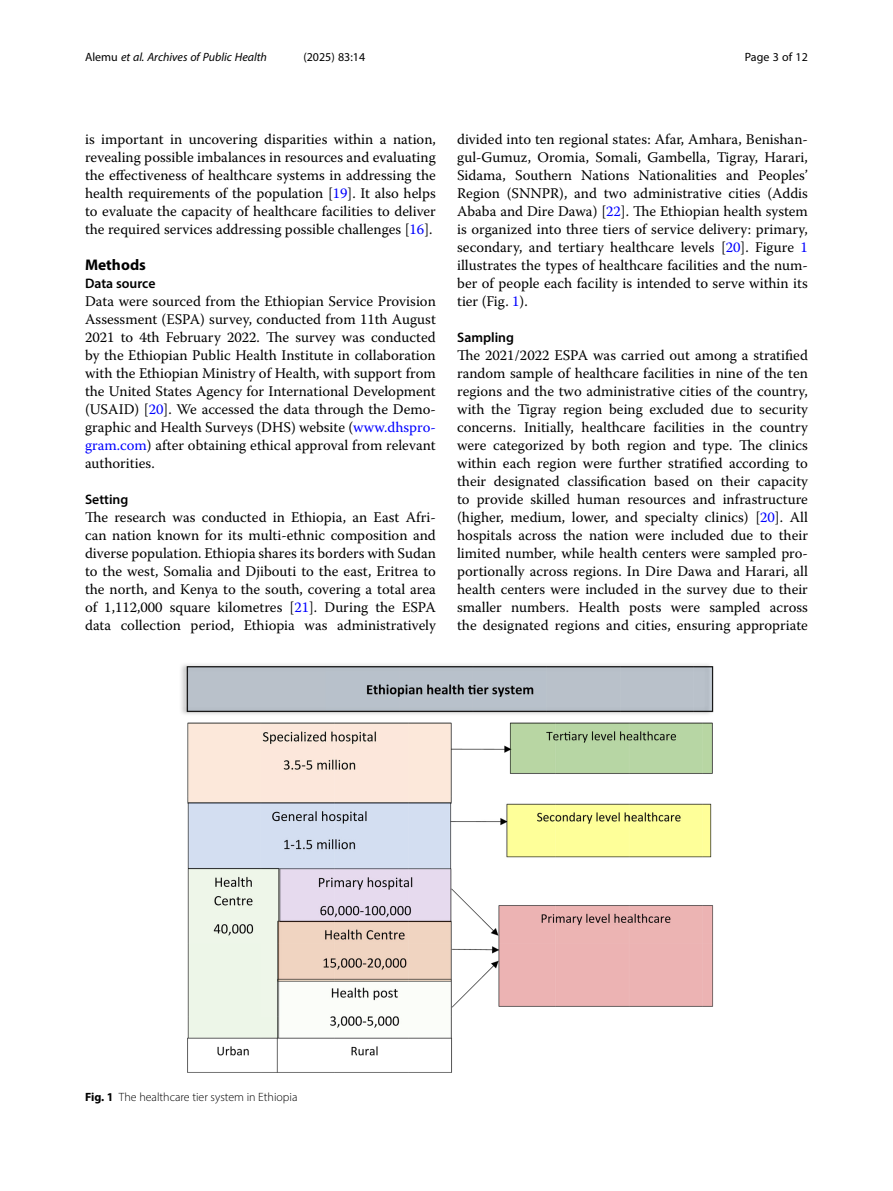
<style>
.page{position:relative;width:893px;height:1191px;background:#fff}
.page>*{position:absolute;margin:0;border:0;box-sizing:border-box;transform-origin:0 0}
.Head_1{font:700 15.45px "Myriad Pro";color:#000}
.Body_Text{font:14.7px/18px "Warnock Pro";color:#000;text-align:justify}
.Body_Text_Indent{font:14.7px/18px "Warnock Pro";color:#000;text-align:justify}
.Head_2{font:600 13.8px "Myriad Pro";color:#000}
.Head_2_After_1{font:600 13.8px "Myriad Pro";color:#000}
.Figure_Caption{font:300 12px "Myriad Pro";color:#000}
.t1{font:italic 12px "Myriad Pro";color:#000}
.t2{font:12px "Myriad Pro";color:#000}
.s1{font-style:normal}
.s2{color:#00f}
.s3{font-weight:700}
</style>
<div class="page">
<img style="left:181px;top:664px;width:533px;height:409px">
<p class="t1" style="left:85px;top:50px;width:183px"><span class="s1">Alemu</span> et al. Archives of Public Health</p>
<p class="t2" style="left:303px;top:50px;width:63px">(2025) 83:14</p>
<p class="t2" style="left:745px;top:50px;width:65px">Page 3 of 12</p>
<p class="Body_Text_Indent" style="left:85px;top:130px;width:352px">is important in uncovering disparities within a nation, revealing possible imbalances in resources and evaluating the effectiveness of healthcare systems in addressing the health requirements of the population [<span class="s2">19</span>]. It also helps to evaluate the capacity of healthcare facilities to deliver the required services addressing possible challenges [<span class="s2">16</span>].</p>
<p class="Head_1" style="left:85px;top:255px;width:62px">Methods</p>
<p class="Head_2_After_1" style="left:85px;top:275px;width:72px">Data source</p>
<p class="Body_Text" style="left:85px;top:292px;width:352px">Data were sourced from the Ethiopian Service Provision Assessment (ESPA) survey, conducted from 11th August 2021 to 4th February 2022. The survey was conducted by the Ethiopian Public Health Institute in collaboration with the Ethiopian Ministry of Health, with support from the United States Agency for International Development (USAID) [<span class="s2">20</span>]. We accessed the data through the Demo&shy;graphic and Health Surveys (DHS) website (<span class="s2">www.dhspro&shy;gram.com</span>) after obtaining ethical approval from relevant authorities.</p>
<p class="Head_2" style="left:85px;top:491px;width:45px">Setting</p>
<p class="Body_Text" style="left:85px;top:508px;width:352px">The research was conducted in Ethiopia, an East Afri&shy;can nation known for its multi-ethnic composition and diverse population. Ethiopia shares its borders with Sudan to the west, Somalia and Djibouti to the east, Eritrea to the north, and Kenya to the south, covering a total area of 1,112,000 square kilometres [<span class="s2">21</span>]. During the ESPA data collection period, Ethiopia was administratively</p>
<p class="Body_Text" style="left:457px;top:130px;width:352px">divided into ten regional states: Afar, Amhara, Benishan&shy;gul-Gumuz, Oromia, Somali, Gambella, Tigray, Harari, Sidama, Southern Nations Nationalities and Peoples’ Region (SNNPR), and two administrative cities (Addis Ababa and Dire Dawa) [<span class="s2">22</span>]. The Ethiopian health system is organized into three tiers of service delivery: primary, secondary, and tertiary healthcare levels [<span class="s2">20</span>]. Figure <span class="s2">1 </span>illustrates the types of healthcare facilities and the num&shy;ber of people each facility is intended to serve within its tier (Fig. <span class="s2">1</span>).</p>
<p class="Head_2" style="left:457px;top:329px;width:58px">Sampling</p>
<p class="Body_Text" style="left:457px;top:346px;width:352px">The 2021/2022 ESPA was carried out among a stratified random sample of healthcare facilities in nine of the ten regions and the two administrative cities of the country, with the Tigray region being excluded due to security concerns. Initially, healthcare facilities in the country were categorized by both region and type. The clinics within each region were further stratified according to their designated classification based on their capacity to provide skilled human resources and infrastructure (higher, medium, lower, and specialty clinics) [<span class="s2">20</span>]. All hospitals across the nation were included due to their limited number, while health centers were sampled pro&shy;portionally across regions. In Dire Dawa and Harari, all health centers were included in the survey due to their smaller numbers. Health posts were sampled across the designated regions and cities, ensuring appropriate</p>
<p class="Figure_Caption" style="left:85px;top:1089px;width:214px"><span class="s3">Fig. 1</span> The healthcare tier system in Ethiopia</p>
</div>
